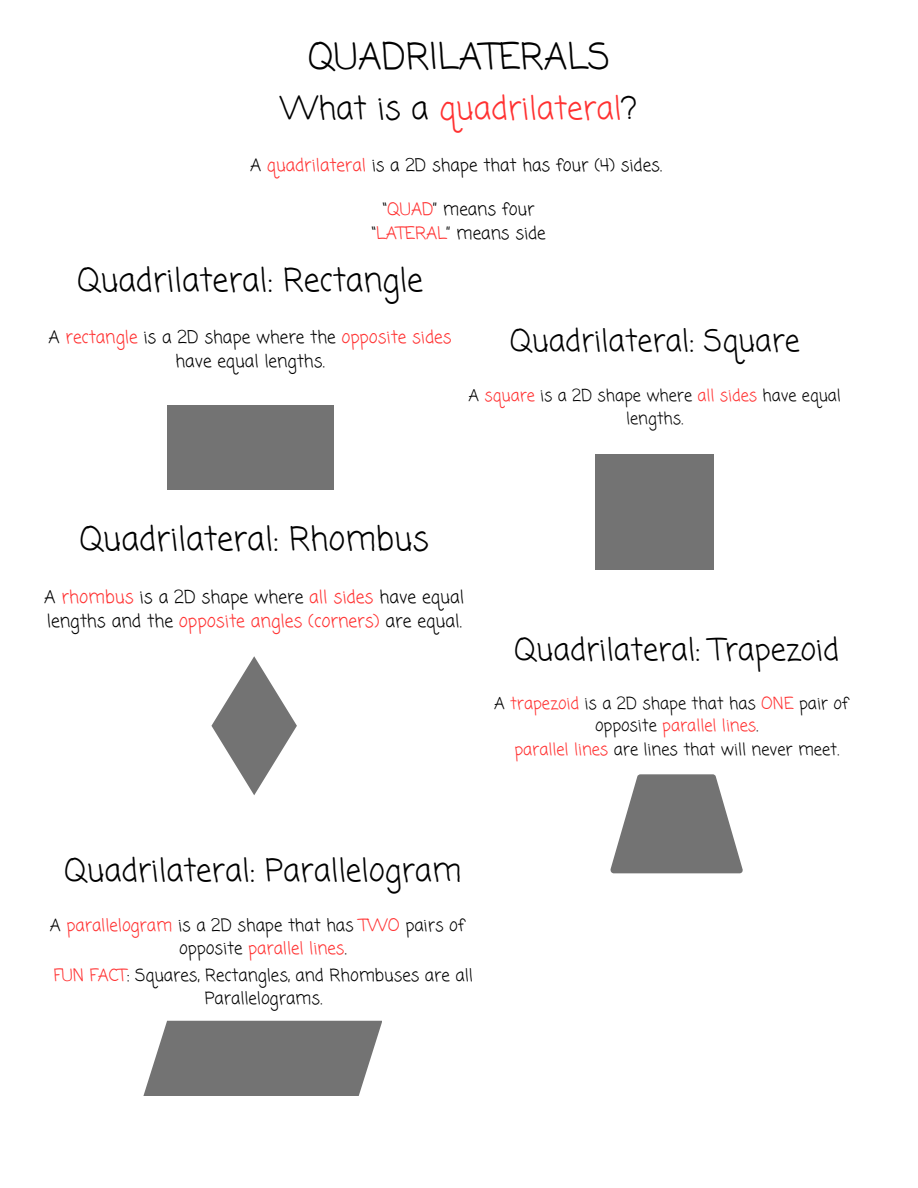
<style>
.page{position:relative;width:918px;height:1188px;background:#fff}
.page>*{position:absolute;margin:0;border:0;box-sizing:border-box;transform-origin:0 0}
.t1{font:36.45px "Coming Soon";color:#000}
.t2{font:32.55px "Coming Soon";color:#000}
.t3{font:31.95px "Coming Soon";color:#000}
.t4{font:31.65px "Coming Soon";color:#ff3131}
.t5{font:31.2px "Coming Soon";color:#000}
.t6{font:30.45px "Coming Soon";color:#000}
.t7{font:30.15px "Coming Soon";color:#000}
.t8{font:17.7px/24.2px "Coming Soon";color:#000}
.t9{font:17.4px/24.2px "Coming Soon";color:#000;text-align:center}
.t10{font:17.25px "Coming Soon";color:#000}
.t11{font:16.95px/23.2px "Coming Soon";color:#000}
.t12{font:16.5px/22.6px "Coming Soon";color:#000}
.t13{font:16.35px/22.8px "Coming Soon";color:#000;text-align:center}
.s1{color:#000}
.s2{color:#ff3131}
</style>
<div class="page">
<div style="left:167px;top:405px;width:166px;height:85px;background:#737373"></div>
<div style="left:596px;top:454px;width:118px;height:116px;background:#737373"></div>
<svg style="left:211px;top:656px;width:86px;height:139px"></svg>
<svg style="left:611px;top:774px;width:132px;height:99px"></svg>
<svg style="left:143px;top:1021px;width:239px;height:75px;background:#808080"></svg>
<p class="t1" style="left:308px;top:32px;width:304px">QUADRILATERALS</p>
<p class="t4" style="left:281px;top:86px;width:358px"><span class="s1">What is a</span> quadrilateral<span class="s1">?</span></p>
<p class="t10" style="left:250px;top:153px;width:413px">A <span class="s2">quadrilateral</span> is a 2D shape that has four (4) sides.</p>
<p class="t10" style="left:383px;top:197px;width:153px">“<span class="s2">QUAD</span>” means four</p>
<p class="t10" style="left:372px;top:221px;width:175px">“<span class="s2">LATERAL</span>” means side</p>
<p class="t3" style="left:77px;top:258px;width:347px">Quadrilateral: Rectangle</p>
<p class="t9" style="left:49px;top:326px;width:405px">A <span class="s2">rectangle</span> is a 2D shape where the <span class="s2">opposite sides </span>have equal lengths.</p>
<p class="t7" style="left:510px;top:320px;width:291px">Quadrilateral: Square</p>
<p class="t13" style="left:469px;top:385px;width:374px">A <span class="s2">square</span> is a 2D shape where <span class="s2">all sides</span> have equal lengths.</p>
<p class="t2" style="left:79px;top:517px;width:351px">Quadrilateral: Rhombus</p>
<p class="t8" style="left:44px;top:586px;width:421px">A <span class="s2">rhombus</span> is a 2D shape where <span class="s2">all sides</span> have equal lengths and the <span class="s2">opposite angles (corners)</span> are equal.</p>
<p class="t6" style="left:514px;top:628px;width:327px">Quadrilateral: Trapezoid</p>
<p class="t12" style="left:595px;top:693px;width:255px;text-indent:-101px">A <span class="s2">trapezoid</span> is a 2D shape that has <span class="s2">ONE</span> pair of opposite <span class="s2">parallel lines</span>.</p>
<p class="t12" style="left:514px;top:740px;width:326px"><span class="s2">parallel lines</span> are lines that will never meet.</p>
<p class="t5" style="left:64px;top:849px;width:399px">Quadrilateral: Parallelogram</p>
<p class="t11" style="left:179px;top:915px;width:287px;text-indent:-129px">A <span class="s2">parallelogram</span> is a 2D shape that has <span class="s2">TWO</span> pairs of opposite <span class="s2">parallel lines</span>.</p>
<p class="t11" style="left:54px;top:964px;width:421px;text-align:center"><span class="s2">FUN FACT</span>: Squares, Rectangles, and Rhombuses are all<br>Parallelograms.</p>
</div>
